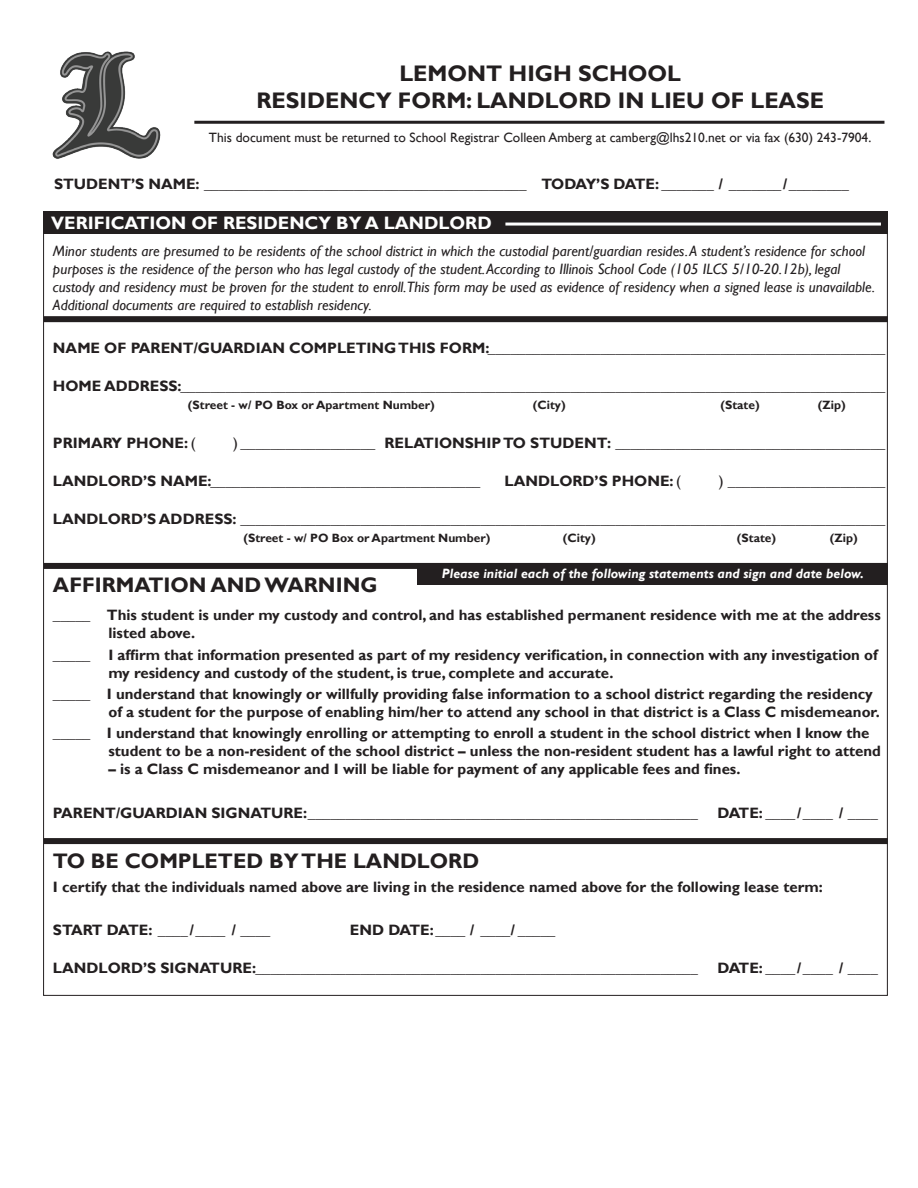
<style>
.page{position:relative;width:918px;height:1188px;background:#fff}
.page>*{position:absolute;margin:0;border:0;box-sizing:border-box;transform-origin:0 0}
.t1{font:700 22.5px/27px "Gill Sans";color:#231f20;text-align:center}
.t2{font:700 21px "Gill Sans";color:#231f20}
.t3{font:700 18px "Gill Sans";color:#fff}
.t4{font:700 15px/18px "Gill Sans";color:#231f20}
.t5{font:italic 15px/18px "Gill Sans";color:#231f20}
.t6{font:700 15px "Gill Sans";letter-spacing:-.055em;color:#231f20}
.t7{font:13.5px "Gill Sans";color:#231f20}
.t8{font:italic 700 13.5px "Gill Sans";color:#fff}
.t9{font:700 12px "Gill Sans";color:#231f20}
.s1{font-weight:400}
</style>
<div class="page">
<hr style="left:194px;top:121px;width:690px;height:3px;background:#231f20">
<div style="left:43px;top:211px;width:845px;height:23px;background:#231f20"></div>
<hr style="left:505px;top:223px;width:376px;height:3px;background:#fff">
<div style="left:44px;top:316px;width:844px;height:6px;background:#231f20"></div>
<div style="left:44px;top:563px;width:844px;height:6px;background:#231f20"></div>
<div style="left:417px;top:563px;width:471px;height:21px;background:#231f20"></div>
<div style="left:44px;top:838px;width:844px;height:6px;background:#231f20"></div>
<img style="left:52px;top:51px;width:109px;height:108px">
<h1 class="t1" style="left:256px;top:60px;width:569px">LEMONT HIGH SCHOOL<br>RESIDENCY FORM: LANDLORD IN LIEU OF LEASE</h1>
<p class="t7" style="left:209px;top:129px;width:664px">This document must be returned to School Registrar Colleen Amberg at camberg@lhs210.net or via fax (630) 243-7904.</p>
<p class="t4" style="left:54px;top:176px;width:796px">STUDENT’S NAME: ___________________________________________ TODAY’S DATE: _______ / _______/________</p>
<p class="t3" style="left:51px;top:212px;width:442px">VERIFICATION OF RESIDENCY BY A LANDLORD</p>
<p class="t5" style="left:53px;top:242px;width:824px">Minor students are presumed to be residents of the school district in which the custodial parent/guardian resides. A student’s residence for school purposes is the residence of the person who has legal custody of the student. According to Illinois School Code (105 ILCS 5/10-20.12b), legal custody and residency must be proven for the student to enroll.This form may be used as evidence of residency when a signed lease is unavailable.<br>Additional documents are required to establish residency.</p>
<p class="t4" style="left:53px;top:340px;width:834px">NAME OF PARENT/GUARDIAN COMPLETING THIS FORM:_____________________________________________________</p>
<p class="t4" style="left:53px;top:378px;width:834px">HOME ADDRESS:______________________________________________________________________________________________</p>
<p class="t9" style="left:188px;top:398px;width:248px">(Street - w/ PO Box or Apartment Number)</p>
<p class="t9" style="left:533px;top:398px;width:34px">(City)</p>
<p class="t9" style="left:720px;top:398px;width:41px">(State)</p>
<p class="t9" style="left:818px;top:398px;width:29px">(Zip)</p>
<p class="t4" style="left:53px;top:434px;width:144px">PRIMARY PHONE: <span class="s1">(</span></p>
<p class="t4" style="left:233px;top:434px;width:654px"><span class="s1">)</span> __________________ RELATIONSHIP TO STUDENT: ____________________________________</p>
<p class="t4" style="left:53px;top:472px;width:429px">LANDLORD’S NAME:____________________________________</p>
<p class="t4" style="left:504px;top:472px;width:178px">LANDLORD’S PHONE: <span class="s1">(</span></p>
<p class="t4" style="left:719px;top:472px;width:168px"><span class="s1">)</span> _____________________</p>
<p class="t4" style="left:53px;top:511px;width:834px">LANDLORD’S ADDRESS: ______________________________________________________________________________________</p>
<p class="t9" style="left:243px;top:531px;width:248px">(Street - w/ PO Box or Apartment Number)</p>
<p class="t9" style="left:563px;top:531px;width:34px">(City)</p>
<p class="t9" style="left:737px;top:531px;width:41px">(State)</p>
<p class="t9" style="left:830px;top:531px;width:29px">(Zip)</p>
<h2 class="t2" style="left:53px;top:573px;width:326px">AFFIRMATION AND WARNING</h2>
<p class="t8" style="left:442px;top:566px;width:423px">Please initial each of the following statements and sign and date below.</p>
<p class="t4" style="left:107px;top:607px;width:775px">This student is under my custody and control, and has established permanent residence with me at the address listed above.</p>
<p class="t4" style="left:108px;top:646px;width:771px">I affirm that information presented as part of my residency verification, in connection with any investigation of my residency and custody of the student, is true, complete and accurate.</p>
<p class="t4" style="left:107px;top:685px;width:774px">I understand that knowingly or willfully providing false information to a school district regarding the residency of a student for the purpose of enabling him/her to attend any school in that district is a Class C misdemeanor.</p>
<p class="t4" style="left:107px;top:725px;width:775px">I understand that knowingly enrolling or attempting to enroll a student in the school district when I know the student to be a non-resident of the school district – unless the non-resident student has a lawful right to attend</p>
<p class="t4" style="left:108px;top:761px;width:633px">– is a Class C misdemeanor and I will be liable for payment of any applicable fees and fines.</p>
<p class="t4" style="left:53px;top:804px;width:646px">PARENT/GUARDIAN SIGNATURE:____________________________________________________</p>
<p class="t4" style="left:717px;top:804px;width:162px">DATE: ____/____ / ____</p>
<h2 class="t2" style="left:53px;top:848px;width:428px">TO BE COMPLETED BY THE LANDLORD</h2>
<p class="t4" style="left:53px;top:879px;width:771px">I certify that the individuals named above are living in the residence named above for the following lease term:</p>
<p class="t6" style="left:53px;top:921px;width:219px">START DATE: ____/____ / ____</p>
<p class="t4" style="left:350px;top:921px;width:207px">END DATE:____ / ____/ _____</p>
<p class="t4" style="left:53px;top:959px;width:646px">LANDLORD’S SIGNATURE:___________________________________________________________</p>
<p class="t4" style="left:717px;top:959px;width:162px">DATE: ____/____ / ____</p>
</div>
